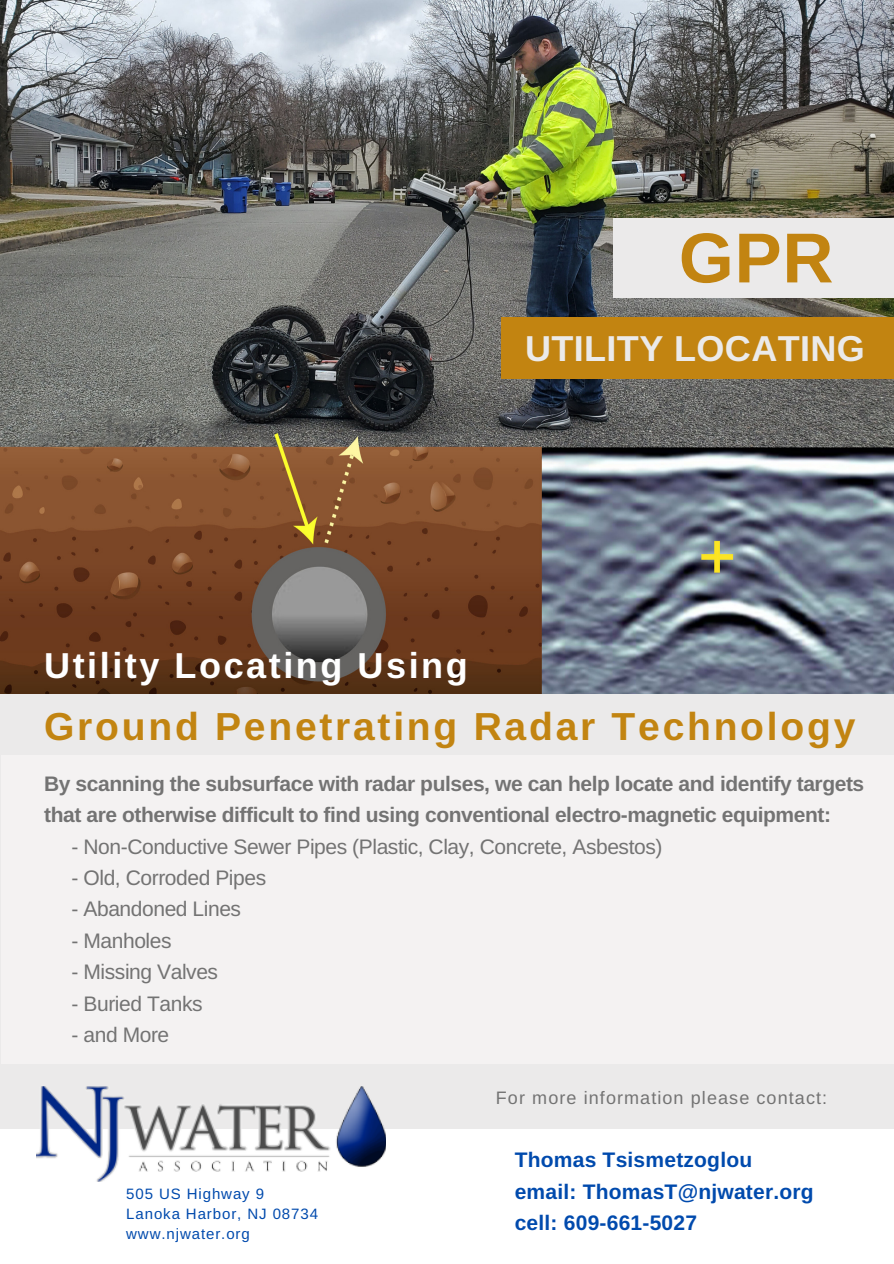
<style>
.page{position:relative;width:894px;height:1264px;background:#fff}
.page>*{position:absolute;margin:0;border:0;box-sizing:border-box;transform-origin:0 0}
.t1{font:700 70.65px "Arimo";color:#c28411}
.t2{font:700 39px "Arimo";letter-spacing:.07em;color:#c28411}
.t3{font:700 36px "Arimo";letter-spacing:.07em;color:#fff}
.t4{font:700 36px "Arimo";letter-spacing:.01em;color:#ebeaea}
.t5{font:700 21px/31.5px "Arimo";letter-spacing:-.02em;color:#737373}
.t6{font:21px "Arimo";letter-spacing:-.02em;color:#737373}
.t7{font:700 21px/31.2px "Arimo";letter-spacing:.01em;color:#004aad}
.t8{font:18px "Arimo";letter-spacing:.06em;color:#737373}
.t9{font:15px/19.8px "Arimo";letter-spacing:.06em;color:#004aad}
</style>
<div class="page">
<div style="left:0;top:0;width:893px;height:1263px;background:#ebeaea"></div>
<img style="left:0;top:0;width:893px;height:694px">
<div style="left:501px;top:318px;width:392px;height:61px;background:#c28411"></div>
<div style="left:613px;top:218px;width:280px;height:79px;background:#ebeaea"></div>
<div style="left:0;top:1129px;width:893px;height:134px;background:#fff"></div>
<div style="left:1px;top:755px;width:892px;height:308px;background:#f4f2f2"></div>
<img style="left:37px;top:1086px;width:348px;height:95px">
<h1 class="t1" style="left:678px;top:218px;width:156px">GPR</h1>
<h3 class="t4" style="left:525px;top:328px;width:341px">UTILITY LOCATING</h3>
<h3 class="t3" style="left:44px;top:646px;width:425px">Utility Locating Using</h3>
<h2 class="t2" style="left:44px;top:705px;width:812px">Ground Penetrating Radar Technology</h2>
<p class="t5" style="left:44px;top:767px;width:821px">By scanning the subsurface with radar pulses, we can help locate and identify targets that are otherwise difficult to find using conventional electro-magnetic equipment:</p>
<p class="t6" style="left:71px;top:834px;width:592px">- Non-Conductive Sewer Pipes (Plastic, Clay, Concrete, Asbestos)</p>
<p class="t6" style="left:71px;top:866px;width:196px">- Old, Corroded Pipes</p>
<p class="t6" style="left:71px;top:897px;width:171px">- Abandoned Lines</p>
<p class="t6" style="left:71px;top:929px;width:102px">- Manholes</p>
<p class="t6" style="left:71px;top:960px;width:148px">- Missing Valves</p>
<p class="t6" style="left:71px;top:991px;width:132px">- Buried Tanks</p>
<p class="t6" style="left:71px;top:1023px;width:99px">- and More</p>
<p class="t9" style="left:126px;top:1183px;width:193px">505 US Highway 9<br>Lanoka Harbor, NJ 08734 www.njwater.org</p>
<p class="t8" style="left:495px;top:1087px;width:333px">For more information please contact:</p>
<p class="t7" style="left:514px;top:1144px;width:300px">Thomas Tsismetzoglou email: ThomasT@njwater.org cell: 609-661-5027</p>
</div>
